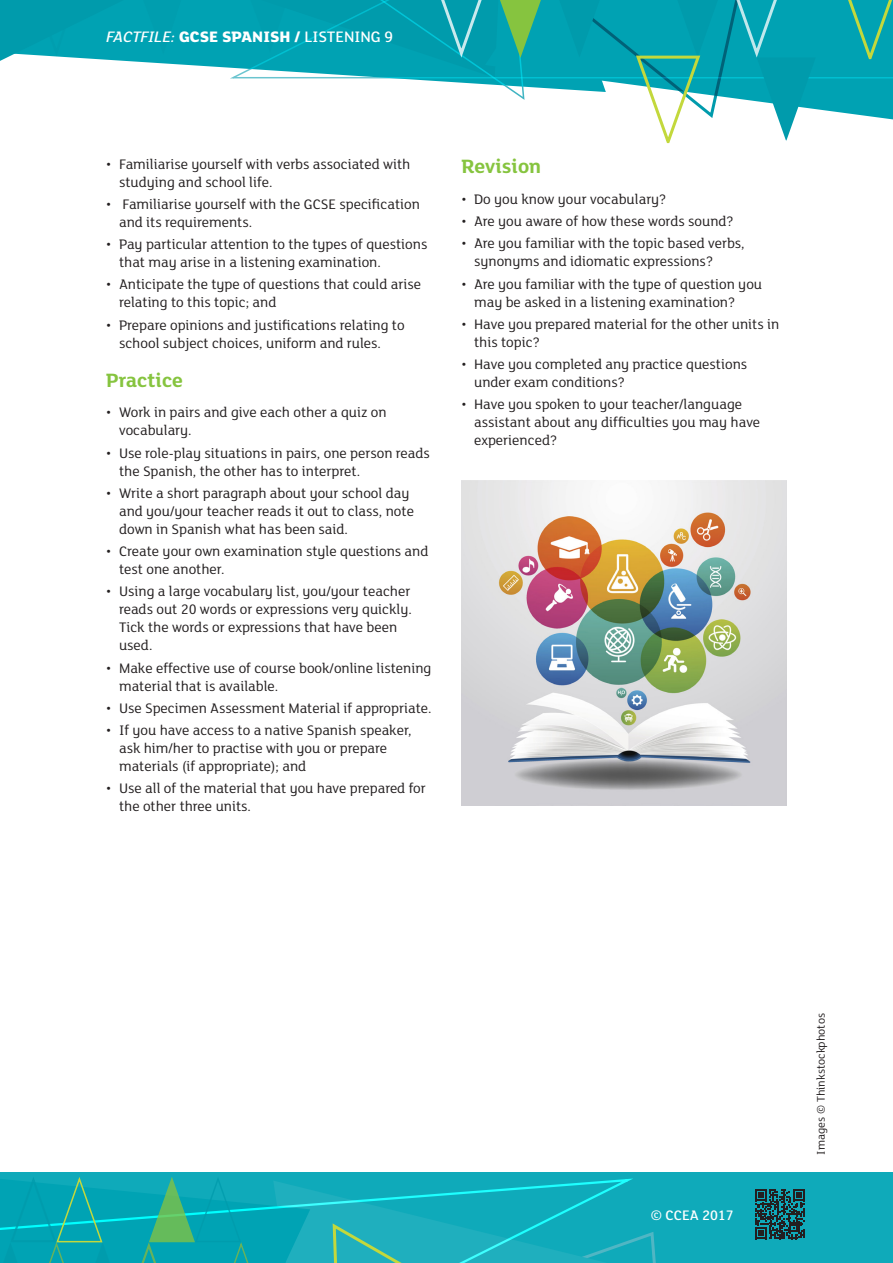
<style>
.page{position:relative;width:893px;height:1263px;background:#fff}
.page>*{position:absolute;margin:0;border:0;box-sizing:border-box;transform-origin:0 0}
.t1{font:700 21px "FS Lola";color:#86c43f}
.t2{font:800 16.5px "FS Lola";color:#fff}
.t3{font:15px/18px "FS Lola";color:#231f20}
.t4{font:500 15px "FS Lola";color:#fff}
.t5{font:12px "FS Lola";color:#231f20}
.s1{font-weight:500;font-style:italic}
.s2{font-weight:500}
</style>
<div class="page">
<div style="left:0;top:1172px;width:893px;height:91px;background:#0faaba"></div>
<div style="left:189px;top:0;width:36px;height:68px;background:#00a2b3"></div>
<svg style="left:0;top:0;width:189px;height:65px;background:#16a7b7"></svg>
<svg style="left:225px;top:0;width:668px;height:144px"></svg>
<svg style="left:0;top:1177px;width:805px;height:86px"></svg>
<img style="left:461px;top:480px;width:326px;height:326px">
<p class="t2" style="left:200px;top:25px;width:102px">SE SPANISH /</p>
<p class="t2" style="left:107px;top:26px;width:288px"><span class="s1">FACTFILE:</span> GCE HISTORY OF A<span class="s2">LISTENING 9</span></p>
<p class="t3" style="left:119px;top:154px;width:293px;text-indent:-13px">• Familiarise yourself with verbs associated with studying and school life.</p>
<p class="t3" style="left:119px;top:194px;width:302px;text-indent:-13px">• Familiarise yourself with the GCSE specification and its requirements.</p>
<p class="t3" style="left:119px;top:235px;width:310px;text-indent:-13px">• Pay particular attention to the types of questions that may arise in a listening examination.</p>
<p class="t3" style="left:119px;top:275px;width:303px;text-indent:-13px">• Anticipate the type of questions that could arise relating to this topic; and</p>
<p class="t3" style="left:119px;top:315px;width:287px;text-indent:-13px">• Prepare opinions and justifications relating to school subject choices, uniform and rules.</p>
<h2 class="t1" style="left:106px;top:365px;width:78px">Practice</h2>
<p class="t3" style="left:119px;top:403px;width:269px;text-indent:-13px">• Work in pairs and give each other a quiz on vocabulary.</p>
<p class="t3" style="left:119px;top:443px;width:312px;text-indent:-13px">• Use role-play situations in pairs, one person reads the Spanish, the other has to interpret.</p>
<p class="t3" style="left:119px;top:483px;width:296px;text-indent:-13px">• Write a short paragraph about your school day and you/your teacher reads it out to class, note down in Spanish what has been said.</p>
<p class="t3" style="left:119px;top:542px;width:311px;text-indent:-13px">• Create your own examination style questions and test one another.</p>
<p class="t3" style="left:119px;top:582px;width:294px;text-indent:-13px">• Using a large vocabulary list, you/your teacher reads out 20 words or expressions very quickly.<br>Tick the words or expressions that have been used.</p>
<p class="t3" style="left:119px;top:658px;width:314px;text-indent:-13px">• Make effective use of course book/online listening material that is available.</p>
<p class="t3" style="left:106px;top:698px;width:327px">• Use Specimen Assessment Material if appropriate.</p>
<p class="t3" style="left:119px;top:721px;width:294px;text-indent:-13px">• If you have access to a native Spanish speaker, ask him/her to practise with you or prepare materials (if appropriate); and</p>
<p class="t3" style="left:119px;top:779px;width:308px;text-indent:-13px">• Use all of the material that you have prepared for the other three units.</p>
<h2 class="t1" style="left:461px;top:152px;width:81px">Revision</h2>
<p class="t3" style="left:461px;top:189px;width:206px">• Do you know your vocabulary?</p>
<p class="t3" style="left:461px;top:212px;width:274px">• Are you aware of how these words sound?</p>
<p class="t3" style="left:474px;top:234px;width:272px;text-indent:-13px">• Are you familiar with the topic based verbs, synonyms and idiomatic expressions?</p>
<p class="t3" style="left:474px;top:274px;width:289px;text-indent:-13px">• Are you familiar with the type of question you may be asked in a listening examination?</p>
<p class="t3" style="left:474px;top:314px;width:307px;text-indent:-13px">• Have you prepared material for the other units in this topic?</p>
<p class="t3" style="left:474px;top:355px;width:275px;text-indent:-13px">• Have you completed any practice questions under exam conditions?</p>
<p class="t3" style="left:474px;top:395px;width:288px;text-indent:-13px">• Have you spoken to your teacher/language assistant about any difficulties you may have experienced?</p>
<p class="t4" style="left:651px;top:1206px;width:84px">© CCEA 2017</p>
<p class="t5" style="left:813px;top:1154px;width:143px;rotate:-90deg">Images © Thinkstockphotos</p>
</div>
